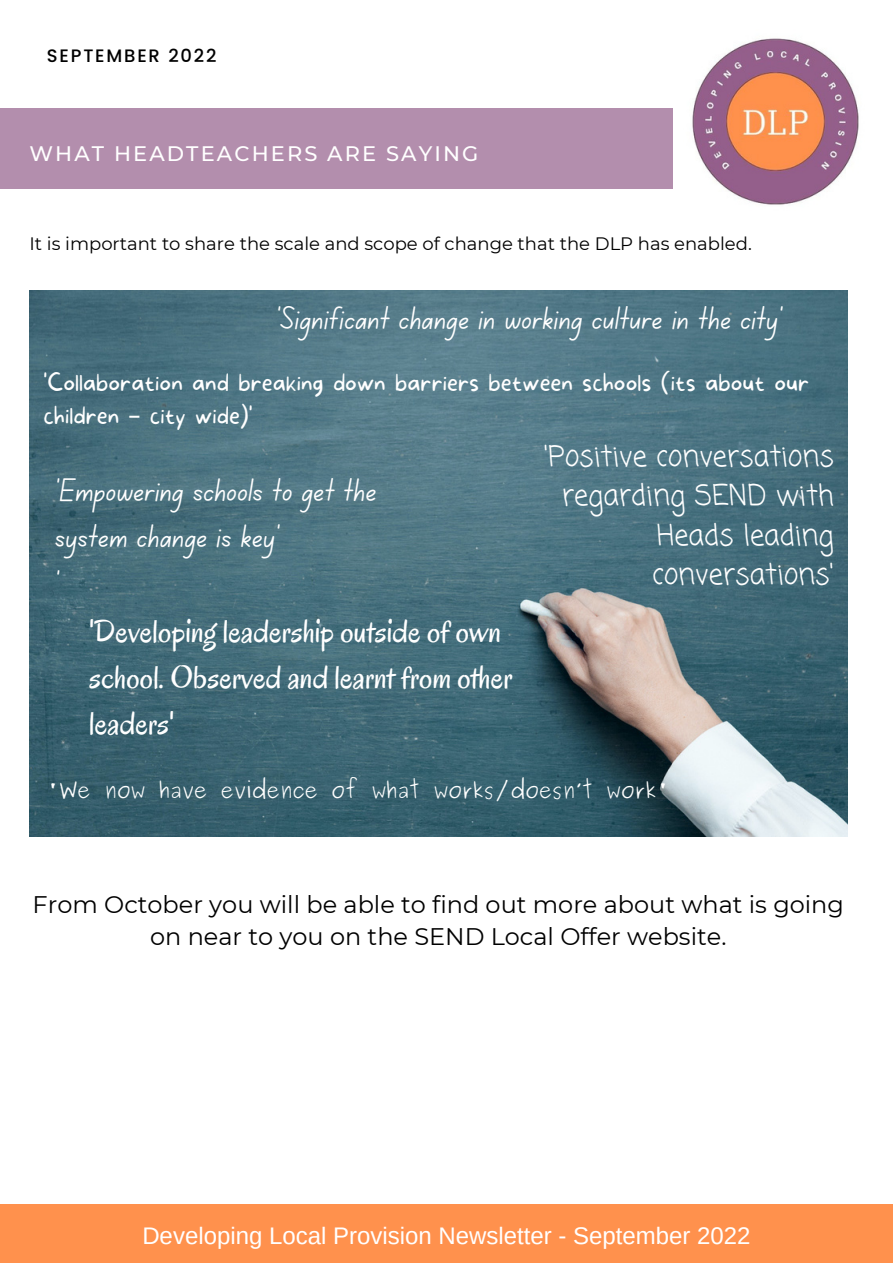
<style>
.page{position:relative;width:893px;height:1264px;background:#fff}
.page>*{position:absolute;margin:0;border:0;box-sizing:border-box;transform-origin:0 0}
.t1{font:33px/46px "Canva School Font";color:#fff}
.t2{font:33px/46px "Oregano";color:#fff}
.t3{font:28.5px/39.3px "Coming Soon";color:#fff;text-align:right}
.t4{font:24px/32.5px "Montserrat";color:#000;text-align:center}
.t5{font:100 24px/32.5px "More Sugar";color:#fff}
.t6{font:24px "Arimo";color:#fff}
.t7{font:21px "Purisa";color:#fff}
.t8{font:500 21px "Montserrat";letter-spacing:.1em;color:#fff}
.t9{font:18px "Montserrat";color:#000}
.t10{font:500 18px "Poppins";letter-spacing:.1em;color:#000}
.s1{font-family:"Noto Sans Gurmukhi";font-weight:400}
</style>
<div class="page">
<div style="left:0;top:1204px;width:892px;height:58px;background:#ff914d"></div>
<div style="left:0;top:108px;width:673px;height:81px;background:#b38ead"></div>
<img style="left:692px;top:38px;width:167px;height:167px">
<img style="left:30px;top:291px;width:817px;height:545px">
<p class="t10" style="left:47px;top:43px;width:171px">SEPTEMBER 2022</p>
<p class="t8" style="left:29px;top:140px;width:450px">WHAT HEADTEACHERS ARE SAYING</p>
<p class="t9" style="left:29px;top:233px;width:723px">It is important to share the scale and scope of change that the DLP has enabled.</p>
<h1 class="t1" style="left:276px;top:299px;width:508px">'Significant change in working culture in the city'</h1>
<p class="t5" style="left:43px;top:367px;width:767px">'Collaboration and breaking down barriers between schools (its about our children <span class="s1">–</span> city wide)'</p>
<h1 class="t1" style="left:55px;top:471px;width:323px">'Empowering schools to get the system change is key'<br>'</h1>
<h1 class="t2" style="left:89px;top:608px;width:424px">'Developing leadership outside of own school. Observed and learnt from other leaders'</h1>
<p class="t3" style="left:544px;top:438px;width:291px">'Positive conversations regarding SEND with<br>Heads leading conversations'</p>
<p class="t7" style="left:46px;top:778px;width:624px">'We now have evidence of what works/doesn’t work'</p>
<p class="t4" style="left:33px;top:887px;width:812px">From October you will be able to find out more about what is going on near to you on the SEND Local Offer website.</p>
<p class="t6" style="left:142px;top:1222px;width:609px">Developing Local Provision Newsletter - September 2022</p>
</div>
